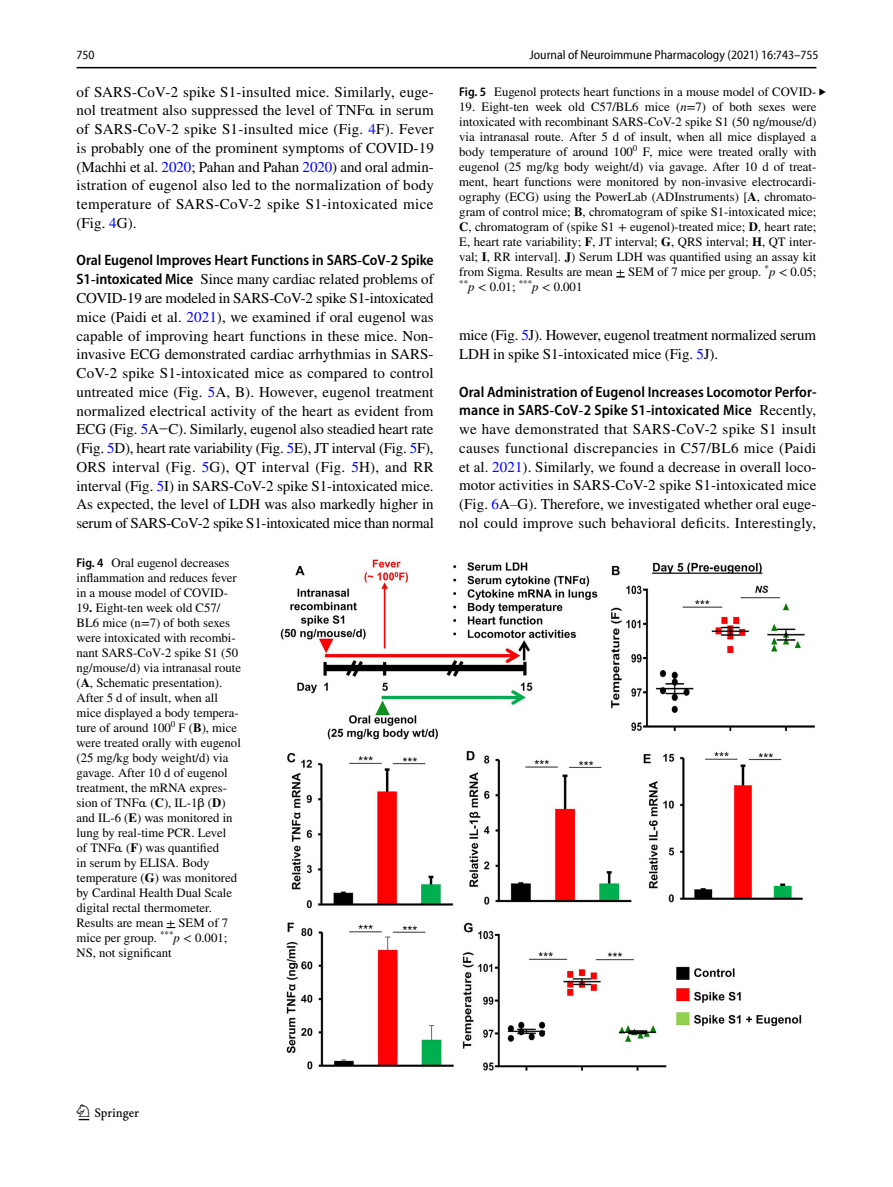
<style>
.page{position:relative;width:893px;height:1187px;background:#fff}
.page>*{position:absolute;margin:0;border:0;box-sizing:border-box;transform-origin:0 0}
.t1{font:22.5px "Springnew Regular 2";color:#000}
.t2{font:15px/18.8px "STIX";letter-spacing:-.005em;color:#000;text-align:justify}
.t3{font:600 semi-condensed 15px/18.8px "Myriad Pro";color:#000}
.t4{font:12.75px/15px "STIX";color:#000}
.t5{font:semi-condensed 12.75px "Myriad Pro Unic";color:#000}
.t6{font:12px "STIX Math";color:#000}
.s1{font-family:"Code 2000"}
.s2{color:#00f}
.s3{font-family:"Times New Roman";font-weight:400;font-stretch:normal}
.s4{font-family:"Myriad Pro";font-weight:600;font-stretch:semi-condensed}
.s5{font-family:"Times New Roman"}
.s6{font-weight:700}
.s7{font-style:italic}
.s8{font-family:"STIX";font-weight:400;font-stretch:normal}
</style>
<div class="page">
<hr style="left:77px;top:67px;width:739px;height:1px;background:#000">
<img style="left:280px;top:557px;width:535px;height:514px">
<p class="t5" style="left:76px;top:50px;width:20px">750</p>
<p class="t5" style="left:530px;top:50px;width:291px">Journal of Neuroimmune Pharmacology (2021) 16:743–755</p>
<p class="t2" style="left:77px;top:83px;width:359px">of SARS-CoV-2 spike S1-insulted mice. Similarly, euge&shy;nol treatment also suppressed the level of TNF<span class="s1">α</span> in serum of SARS-CoV-2 spike S1-insulted mice (Fig. <span class="s2">4</span>F). Fever is probably one of the prominent symptoms of COVID-19 (Machhi et al. <span class="s2">2020</span>; Pahan and Pahan <span class="s2">2020</span>) and oral admin&shy;istration of eugenol also led to the normalization of body temperature of SARS-CoV-2 spike S1-intoxicated mice (Fig. <span class="s2">4</span>G).</p>
<p class="t3" style="left:77px;top:251px;width:359px">Oral Eugenol Improves Heart Functions in SARS<span class="s3">‑</span>CoV<span class="s3">‑</span>2 Spike</p>
<p class="t2" style="left:76px;top:271px;width:359px"><span class="s4">S1</span><span class="s5">‑</span><span class="s4">intoxicated Mice</span> Since many cardiac related problems of COVID-19 are modeled in SARS-CoV-2 spike S1-intoxicated mice (Paidi et al. <span class="s2">2021</span>), we examined if oral eugenol was capable of improving heart functions in these mice. Non&shy;invasive ECG demonstrated cardiac arrhythmias in SARS-CoV-2 spike S1-intoxicated mice as compared to control untreated mice (Fig. <span class="s2">5</span>A, B). However, eugenol treatment normalized electrical activity of the heart as evident from ECG (Fig. <span class="s2">5</span>A<span class="s1">−</span>C). Similarly, eugenol also steadied heart rate (Fig. <span class="s2">5</span>D), heart rate variability (Fig. <span class="s2">5</span>E), JT interval (Fig. <span class="s2">5</span>F), ORS interval (Fig. <span class="s2">5</span>G), QT interval (Fig. <span class="s2">5</span>H), and RR interval (Fig. <span class="s2">5</span>I) in SARS-CoV-2 spike S1-intoxicated mice.<br>As expected, the level of LDH was also markedly higher in serum of SARS-CoV-2 spike S1-intoxicated mice than normal</p>
<p class="t4" style="left:77px;top:555px;width:162px"><span class="s4">Fig. 4</span> Oral eugenol decreases inflammation and reduces fever in a mouse model of COVID-</p>
<p class="t4" style="left:77px;top:600px;width:166px">19<span class="s6">.</span> Eight-ten week old C57/<br>BL6 mice (n=7) of both sexes were intoxicated with recombi&shy;nant SARS-CoV-2 spike S1 (50 ng/mouse/d) via intranasal route (<span class="s6">A</span>, Schematic presentation).<br>After 5 d of insult, when all mice displayed a body tempera&shy;ture of around 100<sup>0</sup> F (<span class="s6">B</span>), mice were treated orally with eugenol (25 mg/kg body weight/d) via gavage. After 10 d of eugenol treatment, the mRNA expres&shy;sion of TNF<span class="s1">α</span> (<span class="s6">C</span>), IL-1<span class="s1">β</span> (<span class="s6">D</span>) and IL-6 (<span class="s6">E</span>) was monitored in lung by real-time PCR. Level<br>of TNF<span class="s1">α</span> (<span class="s6">F</span>) was quantified<br>in serum by ELISA. Body temperature (<span class="s6">G</span>) was monitored by Cardinal Health Dual Scale digital rectal thermometer.<br>Results are mean ± SEM of 7 mice per group. <sup>***</sup><span class="s7">p</span> &lt; 0.001;<br>NS, not significant</p>
<p class="t4" style="left:459px;top:85px;width:359px"><span class="s4">Fig. 5</span> Eugenol protects heart functions in a mouse model of COVID-</p>
<p class="t4" style="left:459px;top:100px;width:359px;text-align:justify">19. Eight-ten week old C57/BL6 mice (<span class="s7">n</span>=7) of both sexes were intoxicated with recombinant SARS-CoV-2 spike S1 (50 ng/mouse/d) via intranasal route. After 5 d of insult, when all mice displayed a body temperature of around 100<sup>0</sup> F, mice were treated orally with eugenol (25 mg/kg body weight/d) via gavage. After 10 d of treat&shy;ment, heart functions were monitored by non-invasive electrocardi&shy;ography (ECG) using the PowerLab (ADInstruments) [<span class="s6">A</span>, chromato&shy;gram of control mice; <span class="s6">B</span>, chromatogram of spike S1-intoxicated mice; <span class="s6">C</span>, chromatogram of (spike S1 + eugenol)-treated mice; <span class="s6">D</span>, heart rate; E, heart rate variability; <span class="s6">F</span>, JT interval; <span class="s6">G</span>, QRS interval; <span class="s6">H</span>, QT inter&shy;val; <span class="s6">I</span>, RR interval]. <span class="s6">J</span>) Serum LDH was quantified using an assay kit from Sigma. Results are mean ± SEM of 7 mice per group. <sup>*</sup><span class="s7">p</span> &lt; 0.05; <sup>**</sup><span class="s7">p</span> &lt; 0.01; <sup>***</sup><span class="s7">p</span> &lt; 0.001</p>
<p class="t6" style="left:827px;top:100px;width:9px;rotate:-180deg">◂</p>
<p class="t2" style="left:459px;top:327px;width:359px">mice (Fig. <span class="s2">5</span>J). However, eugenol treatment normalized serum<br>LDH in spike S1-intoxicated mice (Fig. <span class="s2">5</span>J).</p>
<p class="t3" style="left:459px;top:382px;width:359px">Oral Administration of Eugenol Increases Locomotor Perfor&shy;mance in SARS<span class="s3">‑</span>CoV<span class="s3">‑</span>2 Spike S1<span class="s3">‑</span>intoxicated Mice <span class="s8">Recently,</span></p>
<p class="t2" style="left:459px;top:421px;width:359px">we have demonstrated that SARS-CoV-2 spike S1 insult causes functional discrepancies in C57/BL6 mice (Paidi et al. <span class="s2">2021</span>). Similarly, we found a decrease in overall loco&shy;motor activities in SARS-CoV-2 spike S1-intoxicated mice (Fig. <span class="s2">6</span>A<span class="s5">–</span>G). Therefore, we investigated whether oral euge&shy;nol could improve such behavioral deficits. Interestingly,</p>
<h1 class="t1" style="left:79px;top:1104px;width:62px">1 3</h1>
</div>
